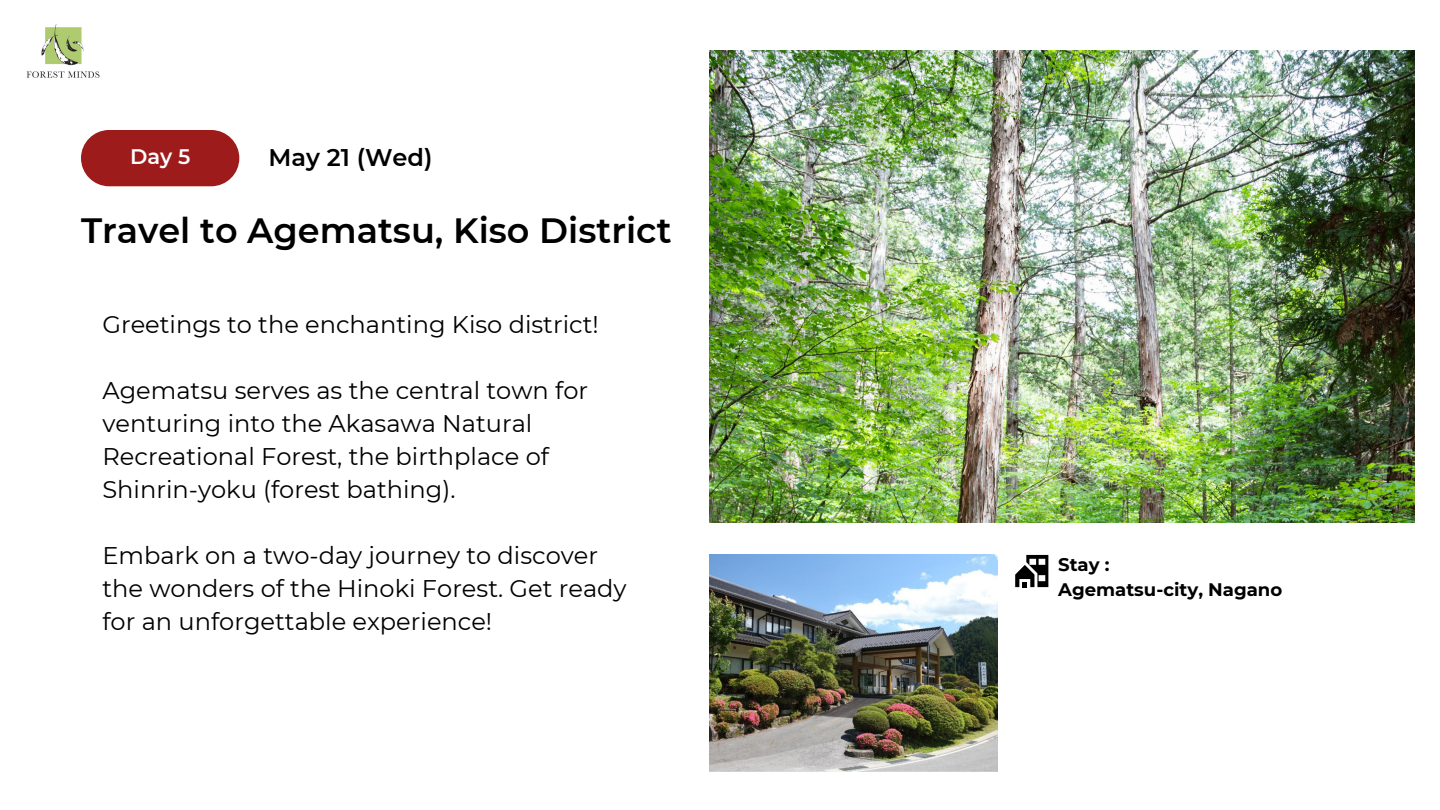
<style>
.page{position:relative;width:1440px;height:810px;background:#fff}
.page>*{position:absolute;margin:0;border:0;box-sizing:border-box;transform-origin:0 0}
.t1{font:600 35.1px "Montserrat";color:#000}
.t2{font:24.1px/33px "Montserrat";color:#000}
.t3{font:600 24.1px "Montserrat";color:#000}
.t4{font:600 21px "Montserrat";color:#fff}
.t5{font:700 18.1px "Montserrat";color:#000}
</style>
<div class="page">
<div style="left:81px;top:130px;width:158px;height:56px;background:#9e1b1b;border-radius:28px"></div>
<img style="left:26px;top:24px;width:74px;height:54px">
<svg style="left:1015px;top:555px;width:33px;height:32px"></svg>
<img style="left:709px;top:555px;width:289px;height:217px">
<img style="left:709px;top:51px;width:706px;height:471px">
<p class="t4" style="left:130px;top:144px;width:62px">Day 5</p>
<h4 class="t3" style="left:269px;top:142px;width:165px">May 21 (Wed)</h4>
<h2 class="t1" style="left:81px;top:209px;width:592px">Travel to Agematsu, Kiso District</h2>
<h1 class="t2" style="left:102px;top:308px;width:498px">Greetings to the enchanting Kiso district!</h1>
<h3 class="t2" style="left:102px;top:374px;width:487px">Agematsu serves as the central town for venturing into the Akasawa Natural Recreational Forest, the birthplace of Shinrin-yoku (forest bathing).</h3>
<h3 class="t2" style="left:102px;top:539px;width:526px">Embark on a two-day journey to discover the wonders of the Hinoki Forest. Get ready for an unforgettable experience!</h3>
<h3 class="t5" style="left:1058px;top:554px;width:53px">Stay :</h3>
<p class="t5" style="left:1058px;top:578px;width:226px">Agematsu-city, Nagano</p>
</div>
